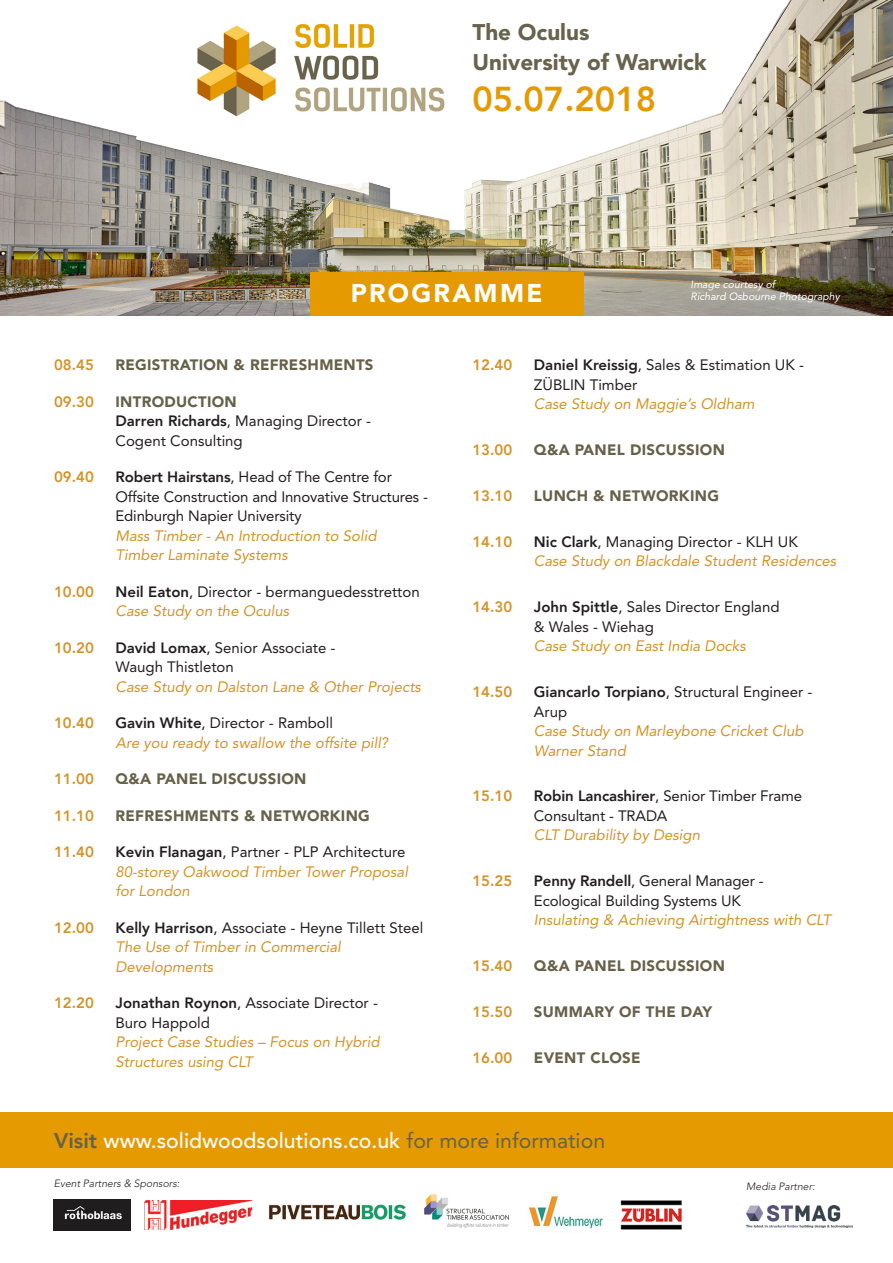
<style>
.page{position:relative;width:893px;height:1263px;background:#fff}
.page>*{position:absolute;margin:0;border:0;box-sizing:border-box;transform-origin:0 0}
.t1{font:800 34.5px "Avenir";color:#e59a01}
.t2{font:900 25.5px "Avenir";letter-spacing:.09em;color:#fff}
.t3{font:900 22.5px "Avenir";color:#69634d}
.t4{font:500 21.3px "Avenir";color:#fff}
.t5{font:15px/19.5px "Avenir";letter-spacing:-.01em;color:#231f20}
.t6{font:italic 15px/19.5px "Avenir";color:#d39429}
.t7{font:900 15px "Avenir";letter-spacing:.02em;color:#67614a}
.t8{font:800 15px "Avenir";color:#d39429}
.t9{font:italic 10.5px/12.6px "Avenir";color:#fff}
.t10{font:italic 300 10.5px "Avenir";color:#231f20}
.s1{font-weight:900;color:#67614a}
.s2{font-weight:800}
.s3{font-style:italic;color:#d39429}
.s4{font-weight:800;font-style:normal;color:#231f20}
.s5{font-style:normal;color:#231f20}
.s6{font-weight:800;color:#67614a}
.s7{font-weight:400;color:#67614a}
</style>
<div class="page">
<img style="left:0;top:0;width:893px;height:315px">
<div style="left:0;top:1112px;width:893px;height:55px;background:#e59a01"></div>
<img style="left:746px;top:1206px;width:107px;height:22px">
<img style="left:145px;top:1200px;width:107px;height:29px">
<img style="left:53px;top:1199px;width:78px;height:31px">
<img style="left:269px;top:1204px;width:137px;height:16px">
<img style="left:424px;top:1194px;width:85px;height:34px">
<img style="left:529px;top:1196px;width:74px;height:33px">
<img style="left:187px;top:13px;width:267px;height:114px">
<div style="left:310px;top:272px;width:273px;height:43px;background:#e59a01"></div>
<img style="left:620px;top:1200px;width:62px;height:30px">
<p class="t3" style="left:472px;top:19px;width:119px">The Oculus</p>
<p class="t3" style="left:472px;top:49px;width:236px">University of Warwick</p>
<p class="t1" style="left:472px;top:72px;width:185px">05.07.2018</p>
<p class="t2" style="left:351px;top:278px;width:193px">PROGRAMME</p>
<p class="t9" style="left:691px;top:278px;width:151px">Image courtesy of<br>Richard Osbourne Photography</p>
<p class="t8" style="left:54px;top:353px;width:41px">08.45</p>
<p class="t7" style="left:116px;top:356px;width:260px">REGISTRATION &amp; REFRESHMENTS</p>
<p class="t8" style="left:54px;top:390px;width:41px">09.30</p>
<p class="t5" style="left:116px;top:392px;width:257px"><span class="s1">INTRODUCTION<br></span><span class="s2">Darren Richards</span>, Managing Director -<br>Cogent Consulting</p>
<p class="t8" style="left:54px;top:465px;width:41px">09.40</p>
<p class="t5" style="left:116px;top:467px;width:314px"><span class="s2">Robert Hairstans</span>, Head of The Centre for Offsite Construction and Innovative Structures - Edinburgh Napier University<br><span class="s3">Mass Timber - An Introduction to Solid<br>Timber Laminate Systems</span></p>
<p class="t8" style="left:54px;top:580px;width:41px">10.00</p>
<p class="t5" style="left:116px;top:582px;width:306px"><span class="s2">Neil Eaton</span>, Director - bermanguedesstretton<br><span class="s3">Case Study on the Oculus</span></p>
<p class="t8" style="left:54px;top:636px;width:41px">10.20</p>
<p class="t6" style="left:116px;top:638px;width:307px"><span class="s4">David Lomax</span><span class="s5">, Senior Associate -<br>Waugh Thistleton<br></span>Case Study on Dalston Lane &amp; Other Projects</p>
<p class="t8" style="left:54px;top:711px;width:41px">10.40</p>
<p class="t6" style="left:116px;top:713px;width:274px"><span class="s4">Gavin White</span><span class="s5">, Director - Ramboll<br></span>Are you ready to swallow the offsite pill?</p>
<p class="t8" style="left:54px;top:767px;width:41px">11.00</p>
<p class="t7" style="left:116px;top:770px;width:192px">Q&amp;A PANEL DISCUSSION</p>
<p class="t8" style="left:54px;top:804px;width:41px">11.10</p>
<p class="t7" style="left:116px;top:806px;width:256px">REFRESHMENTS &amp; NETWORKING</p>
<p class="t8" style="left:54px;top:840px;width:41px">11.40</p>
<p class="t6" style="left:116px;top:842px;width:294px"><span class="s4">Kevin Flanagan</span><span class="s5">, Partner - PLP Architecture<br></span>80-storey Oakwood Timber Tower Proposal for London</p>
<p class="t8" style="left:54px;top:916px;width:41px">12.00</p>
<p class="t6" style="left:116px;top:918px;width:309px"><span class="s4">Kelly Harrison</span><span class="s5">, Associate - Heyne Tillett Steel<br></span>The Use of Timber in Commercial<br>Developments</p>
<p class="t8" style="left:54px;top:991px;width:41px">12.20</p>
<p class="t6" style="left:116px;top:993px;width:266px"><span class="s4">Jonathan Roynon</span><span class="s5">, Associate Director -<br>Buro Happold<br></span>Project Case Studies – Focus on Hybrid<br>Structures using CLT</p>
<p class="t8" style="left:472px;top:353px;width:41px">12.40</p>
<p class="t5" style="left:534px;top:355px;width:272px"><span class="s2">Daniel Kreissig</span>, Sales &amp; Estimation UK -<br>ZÜBLIN Timber<br><span class="s3">Case Study on Maggie’s Oldham</span></p>
<p class="t8" style="left:472px;top:438px;width:41px">13.00</p>
<p class="t7" style="left:534px;top:441px;width:192px">Q&amp;A PANEL DISCUSSION</p>
<p class="t8" style="left:472px;top:484px;width:41px">13.10</p>
<p class="t7" style="left:534px;top:487px;width:187px">LUNCH &amp; NETWORKING</p>
<p class="t8" style="left:472px;top:530px;width:41px">14.10</p>
<p class="t6" style="left:534px;top:532px;width:304px"><span class="s4">Nic Clark</span><span class="s5">, Managing Director - KLH UK<br></span>Case Study on Blackdale Student Residences</p>
<p class="t8" style="left:472px;top:595px;width:41px">14.30</p>
<p class="t5" style="left:534px;top:597px;width:247px"><span class="s2">John Spittle</span>, Sales Director England &amp; Wales - Wiehag<br><span class="s3">Case Study on East India Docks</span></p>
<p class="t8" style="left:472px;top:680px;width:41px">14.50</p>
<p class="t6" style="left:534px;top:682px;width:280px"><span class="s4">Giancarlo Torpiano</span><span class="s5">, Structural Engineer -<br>Arup<br></span>Case Study on Marleybone Cricket Club<br>Warner Stand</p>
<p class="t8" style="left:472px;top:784px;width:41px">15.10</p>
<p class="t5" style="left:534px;top:786px;width:270px"><span class="s2">Robin Lancashirer</span>, Senior Timber Frame<br>Consultant - TRADA<br><span class="s3">CLT Durability by Design</span></p>
<p class="t8" style="left:472px;top:869px;width:41px">15.25</p>
<p class="t5" style="left:534px;top:871px;width:299px"><span class="s2">Penny Randell</span>, General Manager -<br>Ecological Building Systems UK<br><span class="s3">Insulating &amp; Achieving Airtightness with CLT</span></p>
<p class="t8" style="left:472px;top:954px;width:41px">15.40</p>
<p class="t7" style="left:534px;top:957px;width:192px">Q&amp;A PANEL DISCUSSION</p>
<p class="t8" style="left:472px;top:1000px;width:41px">15.50</p>
<p class="t7" style="left:534px;top:1003px;width:180px">SUMMARY OF THE DAY</p>
<p class="t8" style="left:472px;top:1046px;width:41px">16.00</p>
<p class="t7" style="left:534px;top:1048px;width:108px">EVENT CLOSE</p>
<p class="t4" style="left:54px;top:1128px;width:553px"><span class="s6">Visit</span> www.solidwoodsolutions.co.uk <span class="s7">for more information</span></p>
<p class="t10" style="left:54px;top:1177px;width:127px">Event Partners &amp; Sponsors:</p>
<p class="t10" style="left:746px;top:1180px;width:70px">Media Partner:</p>
</div>
